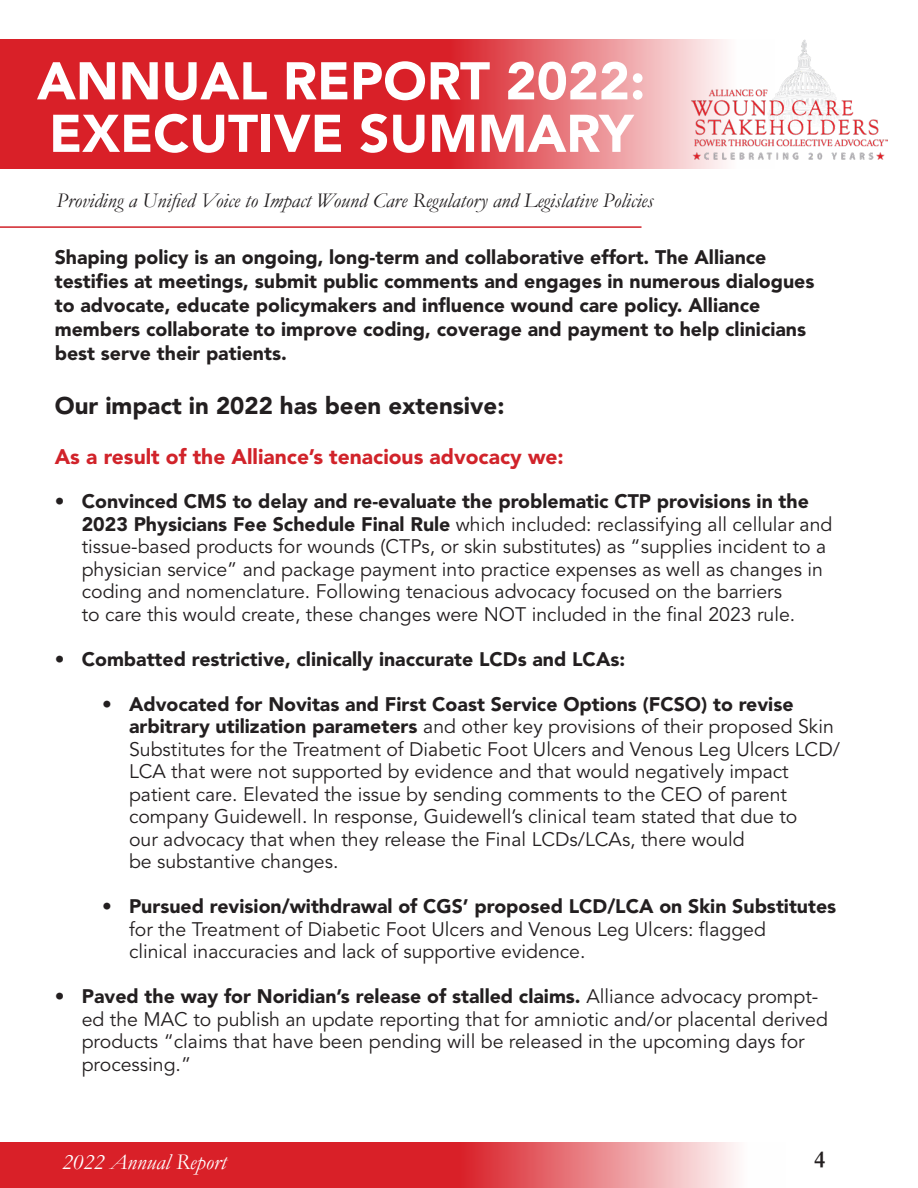
<style>
.page{position:relative;width:918px;height:1188px;background:#fff}
.page>*{position:absolute;margin:0;border:0;box-sizing:border-box;transform-origin:0 0}
.t1{font:900 52.5px/52.5px "Avenir LT Std";color:#fff}
.t2{font:900 24px "Avenir LT Std";color:#231f20}
.t3{font:700 24px "Garamond";color:#231f20}
.t4{font:italic 22.5px "Garamond";color:#fff}
.t5{font:italic 21px "Garamond";color:#231f20}
.t6{font:900 21px "Avenir LT Std";color:#d1232a}
.t7{font:19.5px/22.5px "Avenir LT Std";color:#231f20}
.t8{font:900 19.5px/23.9px "Avenir LT Std";color:#231f20}
.s1{font-weight:900}
</style>
<div class="page">
<svg style="left:0;top:39px;width:771px;height:129px;background:#de4248"></svg>
<img style="left:691px;top:39px;width:197px;height:120px">
<svg style="left:0;top:1142px;width:736px;height:46px;background:#df464d"></svg>
<hr style="left:0;top:226px;width:642px;height:2px;background:#d1232a">
<p class="t1" style="left:37px;top:55px;width:610px">ANNUAL REPORT 2022:<br>EXECUTIVE SUMMARY</p>
<p class="t5" style="left:57px;top:186px;width:598px">Providing a Unified Voice to Impact Wound Care Regulatory and Legislative Policies</p>
<p class="t8" style="left:55px;top:246px;width:761px">Shaping policy is an ongoing, long-term and collaborative effort. The Alliance testifies at meetings, submit public comments and engages in numerous dialogues to advocate, educate policymakers and influence wound care policy. Alliance members collaborate to improve coding, coverage and payment to help clinicians best serve their patients.</p>
<p class="t2" style="left:55px;top:391px;width:451px">Our impact in 2022 has been extensive:</p>
<p class="t6" style="left:55px;top:444px;width:511px">As a result of the Alliance’s tenacious advocacy we:</p>
<p class="t7" style="left:82px;top:491px;width:752px;text-indent:-27px"><span class="s1">• Convinced CMS to delay and re-evaluate the problematic CTP provisions in the 2023 Physicians Fee Schedule Final Rule</span> which included: reclassifying all cellular and tissue-based products for wounds (CTPs, or skin substitutes) as “supplies incident to a physician service” and package payment into practice expenses as well as changes in coding and nomenclature. Following tenacious advocacy focused on the barriers<br>to care this would create, these changes were NOT included in the final 2023 rule.</p>
<p class="t8" style="left:55px;top:647px;width:572px">• Combatted restrictive, clinically inaccurate LCDs and LCAs:</p>
<p class="t7" style="left:129px;top:693px;width:713px;text-indent:-27px"><span class="s1">• Advocated for Novitas and First Coast Service Options (FCSO) to revise arbitrary utilization parameters</span> and other key provisions of their proposed Skin Substitutes for the Treatment of Diabetic Foot Ulcers and Venous Leg Ulcers LCD/ LCA that were not supported by evidence and that would negatively impact patient care. Elevated the issue by sending comments to the CEO of parent company Guidewell. In response, Guidewell’s clinical team stated that due to<br>our advocacy that when they release the Final LCDs/LCAs, there would<br>be substantive changes.</p>
<p class="t7" style="left:129px;top:896px;width:709px;text-indent:-27px"><span class="s1">• Pursued revision/withdrawal of CGS’ proposed LCD/LCA on Skin Substitutes </span>for the Treatment of Diabetic Foot Ulcers and Venous Leg Ulcers: flagged<br>clinical inaccuracies and lack of supportive evidence.</p>
<p class="t7" style="left:82px;top:986px;width:748px;text-indent:-27px"><span class="s1">• Paved the way for Noridian’s release of stalled claims.</span> Alliance advocacy prompt&shy;ed the MAC to publish an update reporting that for amniotic and/or placental derived products “claims that have been pending will be released in the upcoming days for processing.”</p>
<p class="t4" style="left:62px;top:1146px;width:166px">2022 Annual Report</p>
<p class="t3" style="left:814px;top:1143px;width:13px">4</p>
</div>
